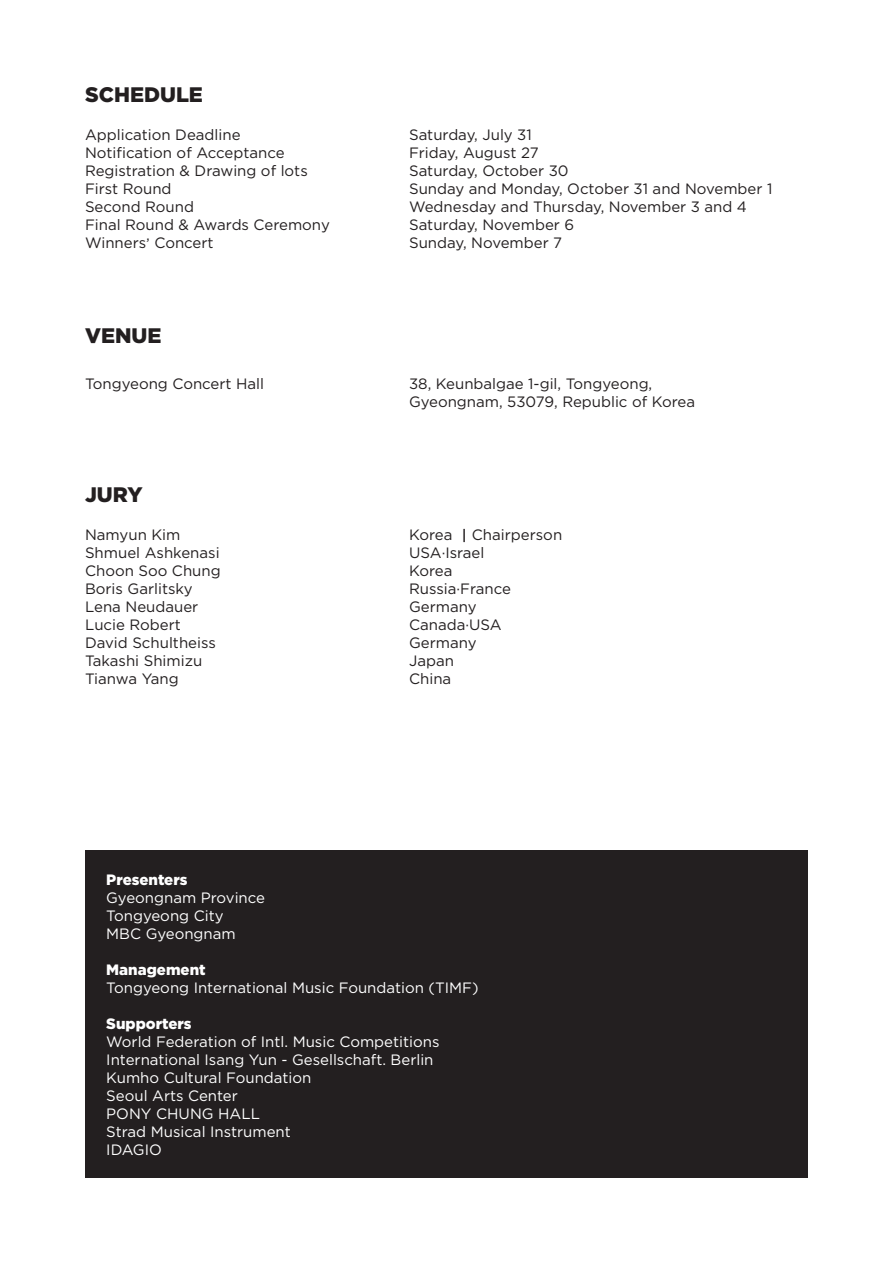
<style>
.page{position:relative;width:893px;height:1263px;background:#fff}
.page>*{position:absolute;margin:0;border:0;box-sizing:border-box;transform-origin:0 0}
.t1{font:900 21px "Gotham";color:#231f20}
.t2{font:15px/18px "Gotham";color:#231f20}
.t3{font:15px/18px "Gotham";color:#fff}
.t4{font:900 15px "Gotham";color:#fff}
.s1{font-family:"YDIYGO330"}
</style>
<div class="page">
<div style="left:85px;top:850px;width:723px;height:328px;background:#231f20"></div>
<h1 class="t1" style="left:85px;top:80px;width:119px">SCHEDULE</h1>
<p class="t2" style="left:85px;top:126px;width:157px">Application Deadline</p>
<p class="t2" style="left:409px;top:126px;width:124px">Saturday, July 31</p>
<p class="t2" style="left:85px;top:144px;width:201px">Notification of Acceptance</p>
<p class="t2" style="left:409px;top:144px;width:131px">Friday, August 27</p>
<p class="t2" style="left:85px;top:162px;width:224px">Registration &amp; Drawing of lots</p>
<p class="t2" style="left:409px;top:162px;width:161px">Saturday, October 30</p>
<p class="t2" style="left:85px;top:180px;width:88px">First Round</p>
<p class="t2" style="left:409px;top:180px;width:365px">Sunday and Monday, October 31 and November 1</p>
<p class="t2" style="left:85px;top:198px;width:111px">Second Round</p>
<p class="t2" style="left:409px;top:198px;width:339px">Wednesday and Thursday, November 3 and 4</p>
<p class="t2" style="left:85px;top:216px;width:246px">Final Round &amp; Awards Ceremony</p>
<p class="t2" style="left:409px;top:216px;width:167px">Saturday, November 6</p>
<p class="t2" style="left:85px;top:234px;width:130px">Winners’ Concert</p>
<p class="t2" style="left:409px;top:234px;width:155px">Sunday, November 7</p>
<h1 class="t1" style="left:85px;top:321px;width:78px">VENUE</h1>
<p class="t2" style="left:85px;top:374px;width:181px">Tongyeong Concert Hall</p>
<p class="t2" style="left:409px;top:374px;width:287px">38, Keunbalgae 1-gil, Tongyeong,<br>Gyeongnam, 53079, Republic of Korea</p>
<h1 class="t1" style="left:85px;top:480px;width:59px">JURY</h1>
<p class="t2" style="left:85px;top:525px;width:97px">Namyun Kim</p>
<p class="t2" style="left:409px;top:525px;width:155px">Korea <span class="s1">ㅣ</span>Chairperson</p>
<p class="t2" style="left:85px;top:543px;width:136px">Shmuel Ashkenasi</p>
<p class="t2" style="left:409px;top:543px;width:77px">USA·Israel</p>
<p class="t2" style="left:85px;top:561px;width:137px">Choon Soo Chung</p>
<p class="t2" style="left:409px;top:561px;width:45px">Korea</p>
<p class="t2" style="left:85px;top:579px;width:109px">Boris Garlitsky</p>
<p class="t2" style="left:409px;top:579px;width:103px">Russia·France</p>
<p class="t2" style="left:85px;top:597px;width:115px">Lena Neudauer</p>
<p class="t2" style="left:409px;top:597px;width:69px">Germany</p>
<p class="t2" style="left:85px;top:615px;width:97px">Lucie Robert</p>
<p class="t2" style="left:409px;top:615px;width:94px">Canada·USA</p>
<p class="t2" style="left:85px;top:633px;width:132px">David Schultheiss</p>
<p class="t2" style="left:409px;top:633px;width:69px">Germany</p>
<p class="t2" style="left:85px;top:651px;width:119px">Takashi Shimizu</p>
<p class="t2" style="left:409px;top:651px;width:46px">Japan</p>
<p class="t2" style="left:85px;top:669px;width:95px">Tianwa Yang</p>
<p class="t2" style="left:409px;top:669px;width:44px">China</p>
<p class="t4" style="left:106px;top:869px;width:83px">Presenters</p>
<p class="t3" style="left:106px;top:888px;width:160px">Gyeongnam Province<br>Tongyeong City<br>MBC Gyeongnam</p>
<p class="t4" style="left:106px;top:959px;width:101px">Management</p>
<p class="t3" style="left:106px;top:978px;width:374px">Tongyeong International Music Foundation (TIMF)</p>
<p class="t4" style="left:106px;top:1013px;width:87px">Supporters</p>
<p class="t3" style="left:106px;top:1032px;width:335px">World Federation of Intl. Music Competitions<br>International Isang Yun - Gesellschaft. Berlin<br>Kumho Cultural Foundation<br>Seoul Arts Center<br>PONY CHUNG HALL<br>Strad Musical Instrument<br>IDAGIO</p>
</div>
